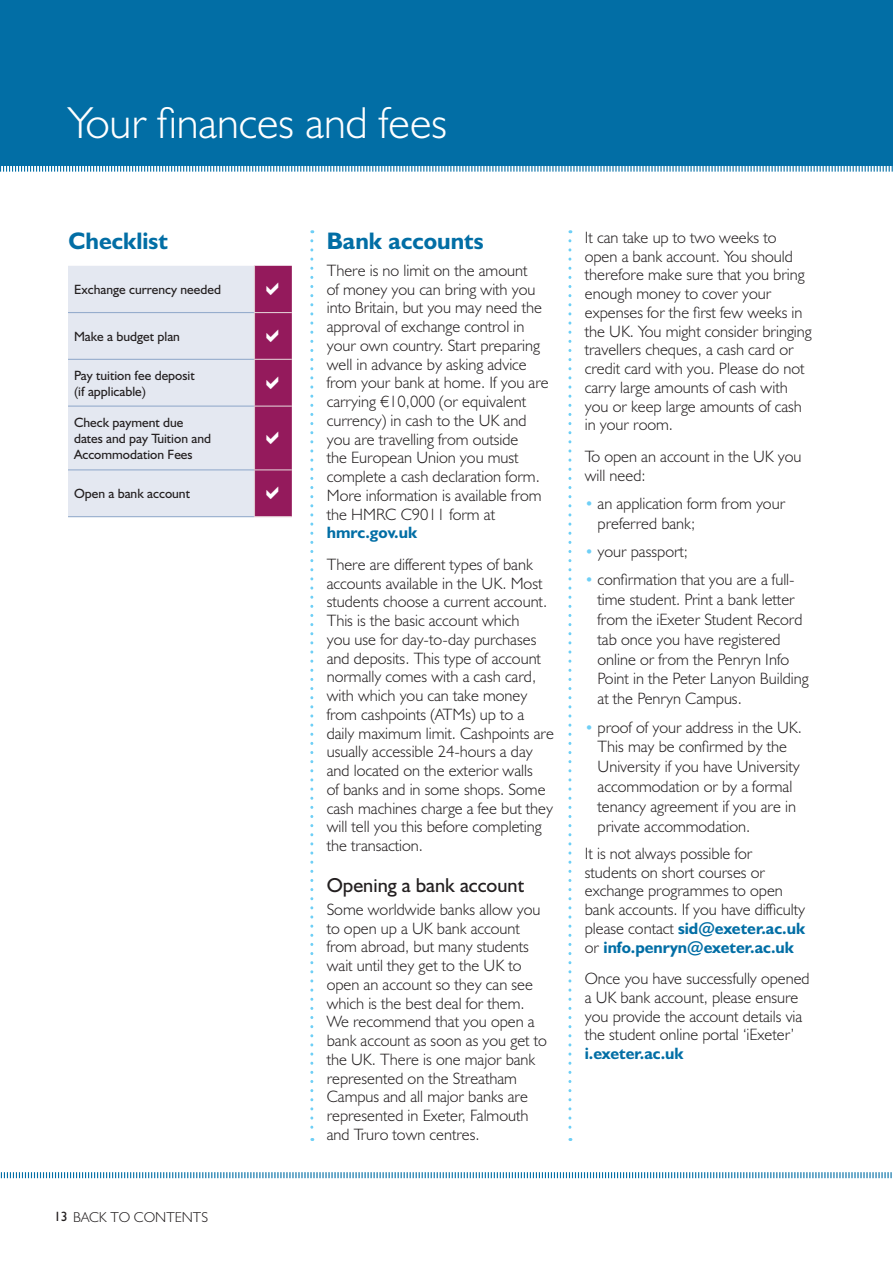
<style>
.page{position:relative;width:893px;height:1263px;background:#fff}
.page>*{position:absolute;margin:0;border:0;box-sizing:border-box;transform-origin:0 0}
.t1{font:300 45px "Humanist 521 BT";color:#fff}
.t2{font:700 24px "Humanist 521 BT";color:#026ea5}
.t3{font:20.25px "Humanist 521 BT";color:#231f20}
.t4{font:300 16.5px/18.8px "Humanist 521 BT";color:#231f20}
.t5{font:700 16.5px "Humanist 521 BT";color:#026ea5}
.t6{font:300 14.4px "Humanist 521 BT";color:#231f20}
.t7{font:13.5px/16.2px "Humanist 521 BT";color:#231f20}
.s1{font-family:"Gill Sans"}
.s2{font-weight:400;font-size:13.5px}
.s3{font-weight:700;font-size:15px;color:#6ecff6}
.s4{font-weight:700;color:#026ea5}
</style>
<div class="page">
<div style="left:0;top:0;width:893px;height:166px;background:#026ea5"></div>
<svg style="left:0;top:166px;width:893px;height:6px"></svg>
<svg style="left:0;top:1172px;width:892px;height:7px"></svg>
<svg style="left:310px;top:241px;width:3px;height:900px"></svg>
<svg style="left:568px;top:241px;width:3px;height:900px"></svg>
<div style="left:68px;top:266px;width:186px;height:250px;background:#e4e8f1"></div>
<hr style="left:68px;top:312px;width:186px;height:1px;background:#96adcd">
<hr style="left:68px;top:359px;width:186px;height:1px;background:#96adcd">
<hr style="left:68px;top:406px;width:186px;height:1px;background:#96adcd">
<hr style="left:68px;top:469px;width:186px;height:1px;background:#96adcd">
<hr style="left:68px;top:516px;width:186px;height:1px;background:#96adcd">
<svg style="left:254px;top:266px;width:38px;height:251px;background:#992664"></svg>
<h1 class="t1" style="left:68px;top:95px;width:381px">Your finances and fees</h1>
<h2 class="t2" style="left:69px;top:225px;width:101px">Checklist</h2>
<h2 class="t2" style="left:327px;top:225px;width:158px">Bank accounts</h2>
<p class="t4" style="left:327px;top:261px;width:223px">There is no limit on the amount<br>of money you can bring with you into Britain, but you may need the approval of exchange control in your own country. Start preparing well in advance by asking advice from your bank at home. If you are carrying <span class="s1">€</span>10,000 (or equivalent currency) in cash to the UK and you are travelling from outside<br>the European Union you must complete a cash declaration form.<br>More information is available from the HMRC C9011 form at</p>
<p class="t5" style="left:327px;top:522px;width:92px">hmrc.gov.uk</p>
<p class="t4" style="left:327px;top:554px;width:229px">There are different types of bank accounts available in the UK. Most students choose a current account.<br>This is the basic account which<br>you use for day-to-day purchases and deposits. This type of account normally comes with a cash card, with which you can take money from cashpoints (ATMs) up to a daily maximum limit. Cashpoints are usually accessible 24-hours a day and located on the exterior walls<br>of banks and in some shops. Some cash machines charge a fee but they will tell you this before completing the transaction.</p>
<p class="t3" style="left:327px;top:872px;width:199px">Opening a bank account</p>
<p class="t4" style="left:327px;top:900px;width:222px">Some worldwide banks allow you to open up a UK bank account from abroad, but many students wait until they get to the UK to open an account so they can see which is the best deal for them.<br>We recommend that you open a bank account as soon as you get to the UK. There is one major bank represented on the Streatham<br>Campus and all major banks are represented in Exeter, Falmouth and Truro town centres.</p>
<p class="t7" style="left:74px;top:281px;width:149px">Exchange currency needed</p>
<p class="t7" style="left:74px;top:328px;width:107px">Make a budget plan</p>
<p class="t7" style="left:74px;top:367px;width:122px">Pay tuition fee deposit (if applicable)</p>
<p class="t7" style="left:74px;top:414px;width:139px">Check payment due dates and pay Tuition and<br>Accommodation Fees</p>
<p class="t7" style="left:74px;top:485px;width:118px">Open a bank account</p>
<p class="t6" style="left:54px;top:1208px;width:155px"><span class="s2">13</span> BACK TO CONTENTS</p>
<p class="t4" style="left:585px;top:227px;width:228px">It can take up to two weeks to open a bank account. You should therefore make sure that you bring enough money to cover your expenses for the first few weeks in the UK. You might consider bringing travellers cheques, a cash card or credit card with you. Please do not carry large amounts of cash with you or keep large amounts of cash in your room.</p>
<p class="t4" style="left:585px;top:446px;width:218px">To open an account in the UK you will need:</p>
<p class="t4" style="left:598px;top:493px;width:189px;line-height:19.8px;text-indent:-13px"><span class="s3">•</span> an application form from your preferred bank;</p>
<p class="t4" style="left:585px;top:542px;width:105px"><span class="s3">•</span> your passport;</p>
<p class="t4" style="left:598px;top:569px;width:213px;line-height:19.8px;text-indent:-13px"><span class="s3">•</span> confirmation that you are a full&shy;time student. Print a bank letter from the iExeter Student Record tab once you have registered online or from the Penryn Info<br>Point in the Peter Lanyon Building at the Penryn Campus.</p>
<p class="t4" style="left:598px;top:717px;width:206px;line-height:19.8px;text-indent:-13px"><span class="s3">•</span> proof of your address in the UK.<br>This may be confirmed by the<br>University if you have University accommodation or by a formal tenancy agreement if you are in private accommodation.</p>
<p class="t4" style="left:585px;top:843px;width:222px">It is not always possible for students on short courses or exchange programmes to open bank accounts. If you have difficulty please contact <span class="s4">sid@exeter.ac.uk </span>or <span class="s4">info.penryn@exeter.ac.uk</span></p>
<p class="t4" style="left:585px;top:969px;width:226px">Once you have successfully opened a UK bank account, please ensure you provide the account details via the student online portal ‘iExeter’</p>
<p class="t5" style="left:585px;top:1043px;width:100px">i.exeter.ac.uk</p>
</div>
